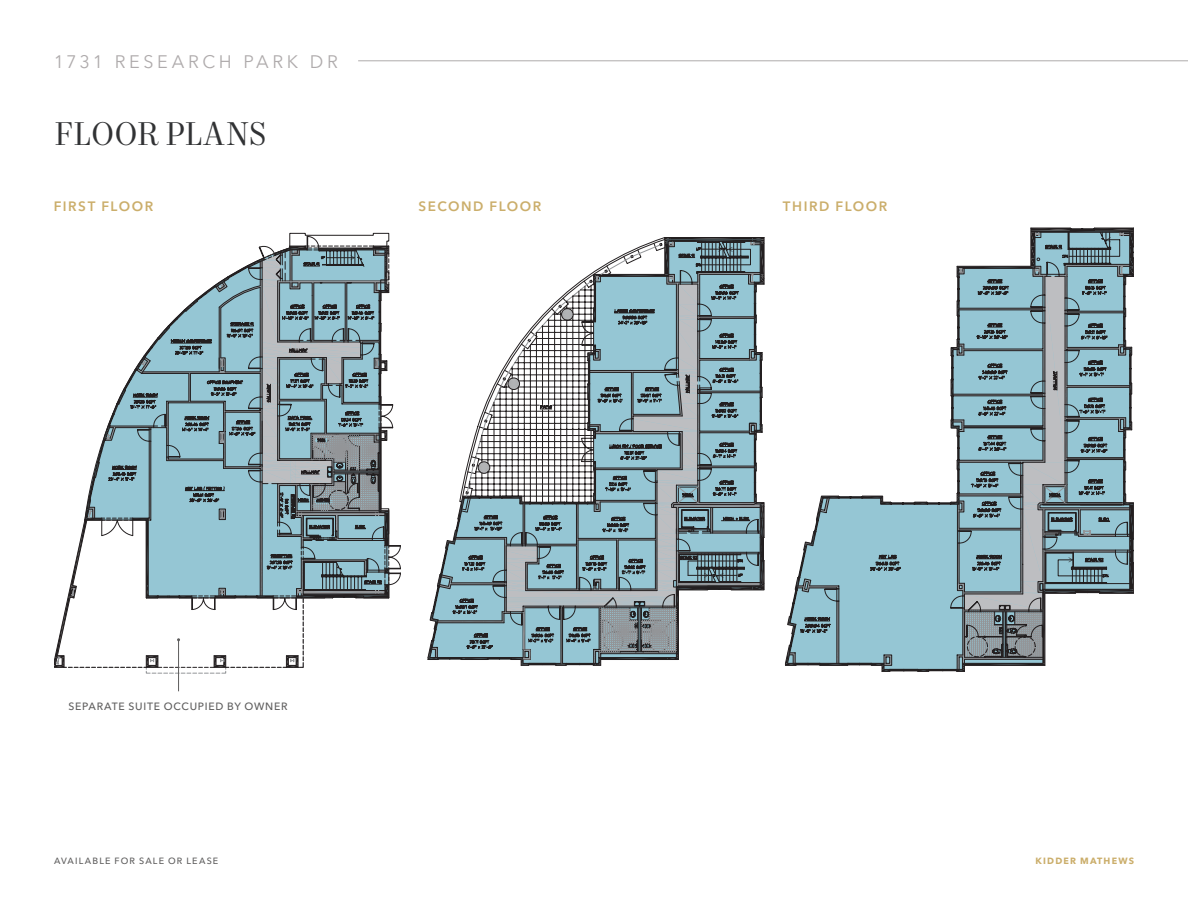
<style>
.page{position:relative;width:1188px;height:918px;background:#fff}
.page>*{position:absolute;margin:0;border:0;box-sizing:border-box;transform-origin:0 0}
.Headline_-_Level_2_-_Charcoal_2023{font:33px "Mort Modern 08";letter-spacing:-.005em;color:#313234}
.t1{font:18px "Avenir Next LT Pro";letter-spacing:.195em;color:#afabac}
.Subhead_-_Level_1_-_Gold_2023{font:600 13.5px "Avenir Next LT Pro";letter-spacing:.115em;color:#cbae6b}
.Other_Callout_Text_-_Ash_2023{font:500 10.5px "Avenir Next LT Pro";letter-spacing:.07em;color:#5e5d5d}
.t2{font:500 9px "Avenir Next LT Pro";letter-spacing:.13em;color:#5e5d5d}
.t3{font:700 9px "Avenir Next LT Pro";letter-spacing:.13em;color:#cbae6b}
</style>
<div class="page">
<svg style="left:428px;top:237px;width:336px;height:429px"></svg>
<svg style="left:785px;top:228px;width:349px;height:444px"></svg>
<hr style="left:178px;top:640px;width:1px;height:51px;background:#5e5d5d">
<svg style="left:54px;top:246px;width:347px;height:422px"></svg>
<hr style="left:358px;top:61px;width:830px;height:1px;background:#afabac">
<h2 class="t1" style="left:54px;top:51px;width:286px">1731 RESEARCH PARK DR</h2>
<p class="Headline_-_Level_2_-_Charcoal_2023" style="left:54px;top:114px;width:214px">FLOOR PLANS</p>
<p class="Subhead_-_Level_1_-_Gold_2023" style="left:54px;top:198px;width:101px">FIRST FLOOR</p>
<p class="Subhead_-_Level_1_-_Gold_2023" style="left:418px;top:198px;width:124px">SECOND FLOOR</p>
<p class="Subhead_-_Level_1_-_Gold_2023" style="left:783px;top:198px;width:106px">THIRD FLOOR</p>
<p class="Other_Callout_Text_-_Ash_2023" style="left:68px;top:700px;width:221px">SEPARATE SUITE OCCUPIED BY OWNER</p>
<p class="t2" style="left:54px;top:855px;width:166px">AVAILABLE FOR SALE OR LEASE</p>
<p class="t3" style="left:1036px;top:855px;width:100px">KIDDER MATHEWS</p>
</div>
